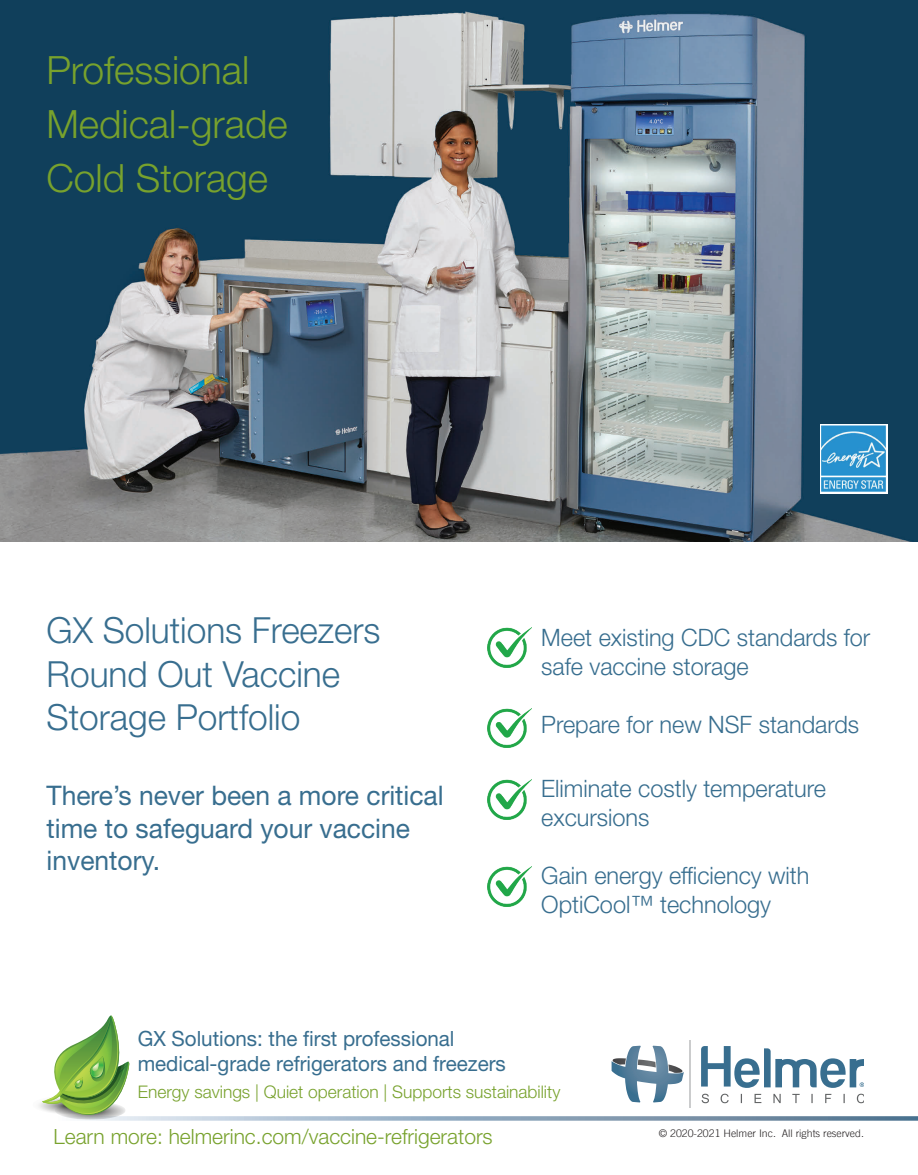
<style>
.page{position:relative;width:918px;height:1175px;background:#fff}
.page>*{position:absolute;margin:0;border:0;box-sizing:border-box;transform-origin:0 0}
.t1{font:300 39px/53.6px "Helvetica Neue LT Std";color:#78a22d}
.t2{font:300 36px/43.2px "Helvetica Neue LT Std";color:#386e8f}
.t3{font:27px/32.4px "Helvetica Neue LT Std";color:#386e8f}
.t4{font:300 24px/28.8px "Helvetica Neue LT Std";color:#386e8f}
.t5{font:21px/25.2px "Helvetica Neue LT Std";color:#386e8f}
.t6{font:300 21px "Helvetica Neue LT Std";color:#78a22d}
.t7{font:300 17.4px "Helvetica Neue LT Std";color:#78a22d}
.t8{font:300 10.5px "Trade Gothic";color:#231f20}
</style>
<div class="page">
<img style="left:0;top:0;width:918px;height:541px">
<svg style="left:701px;top:1046px;width:163px;height:41px"></svg>
<svg style="left:612px;top:1045px;width:72px;height:57px"></svg>
<svg style="left:702px;top:1093px;width:162px;height:10px"></svg>
<hr style="left:689px;top:1040px;width:2px;height:67px;background:#bcbdbe">
<svg style="left:129px;top:1116px;width:789px;height:4px;background:#94aabe"></svg>
<img style="left:820px;top:423px;width:67px;height:70px">
<div style="left:32px;top:1095px;width:73px;height:19px;background:#fafafa;border-radius:50%"></div>
<svg style="left:41px;top:1015px;width:88px;height:106px"></svg>
<img style="left:487px;top:628px;width:45px;height:40px">
<img style="left:487px;top:708px;width:45px;height:40px">
<img style="left:487px;top:779px;width:45px;height:40px">
<img style="left:487px;top:866px;width:45px;height:40px">
<h1 class="t1" style="left:46px;top:43px;width:243px">Professional<br>Medical-grade<br>Cold Storage</h1>
<h2 class="t2" style="left:47px;top:608px;width:335px">GX Solutions Freezers<br>Round Out Vaccine<br>Storage Portfolio</h2>
<p class="t3" style="left:47px;top:779px;width:399px">There’s never been a more critical time to safeguard your vaccine inventory.</p>
<p class="t4" style="left:541px;top:623px;width:331px">Meet existing CDC standards for safe vaccine storage</p>
<p class="t4" style="left:541px;top:709px;width:319px">Prepare for new NSF standards</p>
<p class="t4" style="left:541px;top:774px;width:286px">Eliminate costly temperature excursions</p>
<p class="t4" style="left:541px;top:860px;width:270px">Gain energy efficiency with<br>OptiCool™ technology</p>
<p class="t5" style="left:138px;top:1025px;width:370px">GX Solutions: the first professional medical-grade refrigerators and freezers</p>
<p class="t7" style="left:138px;top:1081px;width:424px">Energy savings | Quiet operation | Supports sustainability</p>
<p class="t6" style="left:54px;top:1123px;width:441px">Learn more: helmerinc.com/vaccine-refrigerators</p>
<p class="t8" style="left:659px;top:1126px;width:207px">© 2020-2021 Helmer Inc. All rights reserved.</p>
</div>
